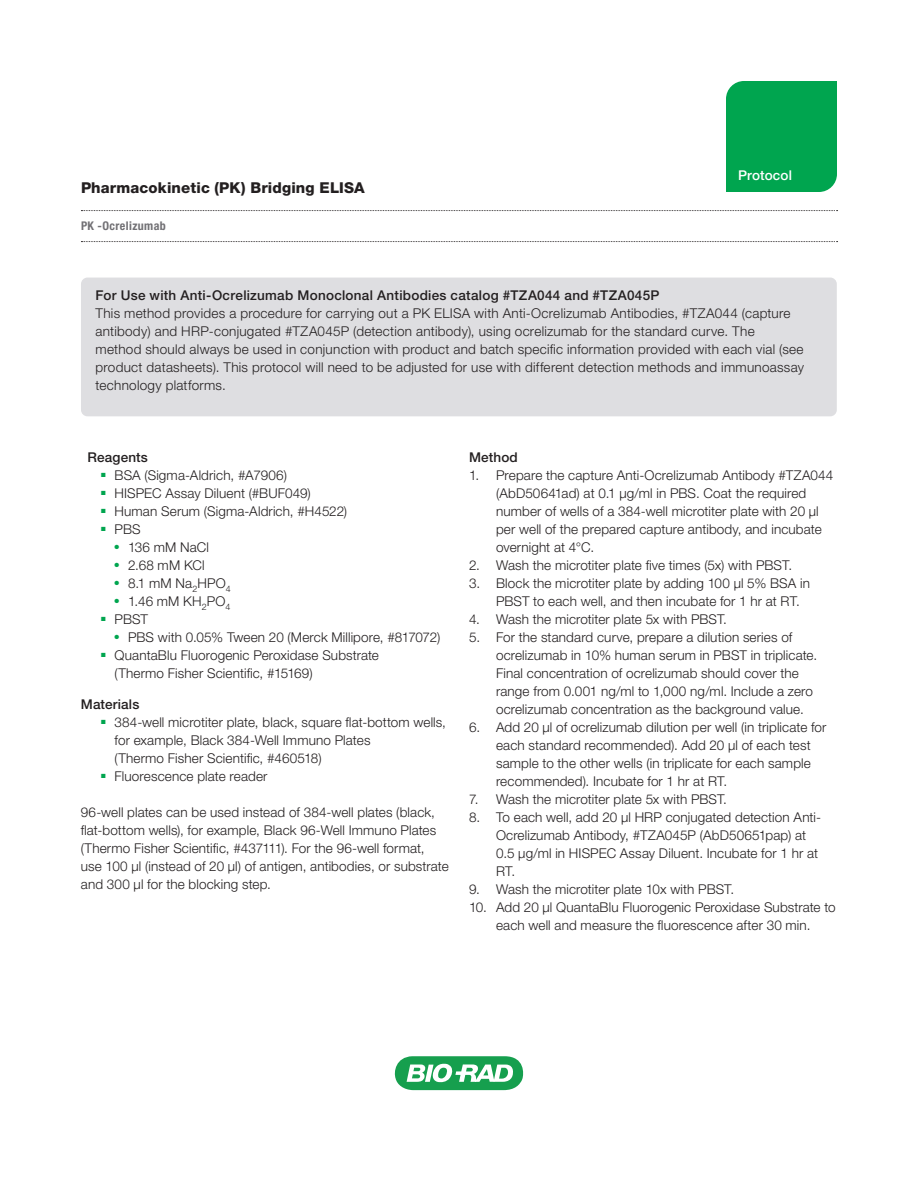
<style>
.page{position:relative;width:918px;height:1188px;background:#fff}
.page>*{position:absolute;margin:0;border:0;box-sizing:border-box;transform-origin:0 0}
.t1{font:800 15px "Helvetica Neue LT Std";letter-spacing:.01em;color:#231f20}
.t2{font:300 13.5px/18px "Helvetica Neue LT Std";letter-spacing:.01em;color:#231f20}
.t3{font:500 13.5px "Helvetica Neue LT Std";letter-spacing:.02em;color:#231f20}
.t4{font:500 13.5px "Helvetica Neue LT Std";letter-spacing:.01em;color:#fff}
.t5{font:700 condensed 12px "Helvetica Neue LT Std";letter-spacing:.035em;color:#717074}
</style>
<div class="page">
<svg style="left:395px;top:1056px;width:128px;height:34px"></svg>
<div style="left:726px;top:81px;width:111px;height:111px;background:#00a54f"></div>
<svg style="left:81px;top:210px;width:757px;height:1px"></svg>
<svg style="left:81px;top:241px;width:757px;height:1px"></svg>
<div style="left:81px;top:278px;width:756px;height:138px;background:#dedee1;border-radius:6px"></div>
<p class="t1" style="left:81px;top:179px;width:285px">Pharmacokinetic (PK) Bridging ELISA</p>
<p class="t5" style="left:81px;top:218px;width:86px">PK -Ocrelizumab</p>
<p class="t4" style="left:738px;top:167px;width:55px">Protocol</p>
<p class="t3" style="left:96px;top:287px;width:565px">For Use with Anti-Ocrelizumab Monoclonal Antibodies catalog #TZA044 and #TZA045P</p>
<p class="t2" style="left:96px;top:304px;width:710px">This method provides a procedure for carrying out a PK ELISA with Anti-Ocrelizumab Antibodies, #TZA044 (capture antibody) and HRP-conjugated #TZA045P (detection antibody), using ocrelizumab for the standard curve. The<br>method should always be used in conjunction with product and batch specific information provided with each vial (see product datasheets). This protocol will need to be adjusted for use with different detection methods and immunoassay technology platforms.</p>
<p class="t3" style="left:88px;top:449px;width:62px">Reagents</p>
<p class="t2" style="left:101px;top:466px;width:187px"><sup>■</sup> BSA (Sigma-Aldrich, #A7906)</p>
<p class="t2" style="left:101px;top:484px;width:211px"><sup>■</sup> HISPEC Assay Diluent (#BUF049)</p>
<p class="t2" style="left:101px;top:502px;width:248px"><sup>■</sup> Human Serum (Sigma-Aldrich, #H4522)</p>
<p class="t2" style="left:101px;top:520px;width:41px"><sup>■</sup> PBS</p>
<p class="t2" style="left:115px;top:538px;width:96px"><sup>●</sup> 136 mM NaCl</p>
<p class="t2" style="left:115px;top:556px;width:91px"><sup>●</sup> 2.68 mM KCl</p>
<p class="t2" style="left:115px;top:574px;width:118px"><sup>●</sup> 8.1 mM Na<sub>2</sub>HPO<sub>4</sub></p>
<p class="t2" style="left:115px;top:592px;width:117px"><sup>●</sup> 1.46 mM KH<sub>2</sub>PO<sub>4</sub></p>
<p class="t2" style="left:101px;top:610px;width:49px"><sup>■</sup> PBST</p>
<p class="t2" style="left:115px;top:628px;width:327px"><sup>●</sup> PBS with 0.05% Tween 20 (Merck Millipore, #817072)</p>
<p class="t2" style="left:115px;top:646px;width:266px;text-indent:-14px"><sup>■</sup> QuantaBlu Fluorogenic Peroxidase Substrate (Thermo Fisher Scientific, #15169)</p>
<p class="t3" style="left:81px;top:697px;width:60px">Materials</p>
<p class="t2" style="left:115px;top:713px;width:333px;text-indent:-14px"><sup>■</sup> 384-well microtiter plate, black, square flat-bottom wells, for example, Black 384-Well Immuno Plates<br>(Thermo Fisher Scientific, #460518)</p>
<p class="t2" style="left:101px;top:767px;width:168px"><sup>■</sup> Fluorescence plate reader</p>
<p class="t2" style="left:81px;top:803px;width:369px">96-well plates can be used instead of 384-well plates (black, flat-bottom wells), for example, Black 96-Well Immuno Plates (Thermo Fisher Scientific, #437111). For the 96-well format, use 100 μl (instead of 20 μl) of antigen, antibodies, or substrate and 300 μl for the blocking step.</p>
<p class="t3" style="left:469px;top:449px;width:50px">Method</p>
<p class="t2" style="left:496px;top:466px;width:339px;text-indent:-27px">1. Prepare the capture Anti-Ocrelizumab Antibody #TZA044 (AbD50641ad) at 0.1 µg/ml in PBS. Coat the required number of wells of a 384-well microtiter plate with 20 µl per well of the prepared capture antibody, and incubate overnight at 4°C.</p>
<p class="t2" style="left:469px;top:556px;width:325px">2. Wash the microtiter plate five times (5x) with PBST.</p>
<p class="t2" style="left:496px;top:574px;width:315px;text-indent:-27px">3. Block the microtiter plate by adding 100 µl 5% BSA in<br>PBST to each well, and then incubate for 1 hr at RT.</p>
<p class="t2" style="left:469px;top:610px;width:260px">4. Wash the microtiter plate 5x with PBST.</p>
<p class="t2" style="left:496px;top:628px;width:323px;text-indent:-27px">5. For the standard curve, prepare a dilution series of ocrelizumab in 10% human serum in PBST in triplicate.<br>Final concentration of ocrelizumab should cover the range from 0.001 ng/ml to 1,000 ng/ml. Include a zero ocrelizumab concentration as the background value.</p>
<p class="t2" style="left:496px;top:718px;width:332px;text-indent:-27px">6. Add 20 µl of ocrelizumab dilution per well (in triplicate for each standard recommended). Add 20 µl of each test sample to the other wells (in triplicate for each sample recommended). Incubate for 1 hr at RT.</p>
<p class="t2" style="left:469px;top:790px;width:260px">7. Wash the microtiter plate 5x with PBST.</p>
<p class="t2" style="left:496px;top:808px;width:327px;text-indent:-27px">8. To each well, add 20 µl HRP conjugated detection Anti-Ocrelizumab Antibody, #TZA045P (AbD50651pap) at 0.5 µg/ml in HISPEC Assay Diluent. Incubate for 1 hr at RT.</p>
<p class="t2" style="left:469px;top:880px;width:267px">9. Wash the microtiter plate 10x with PBST.</p>
<p class="t2" style="left:469px;top:898px;width:368px;text-align:center">10. Add 20 µl QuantaBlu Fluorogenic Peroxidase Substrate to each well and measure the fluorescence after 30 min.</p>
</div>
